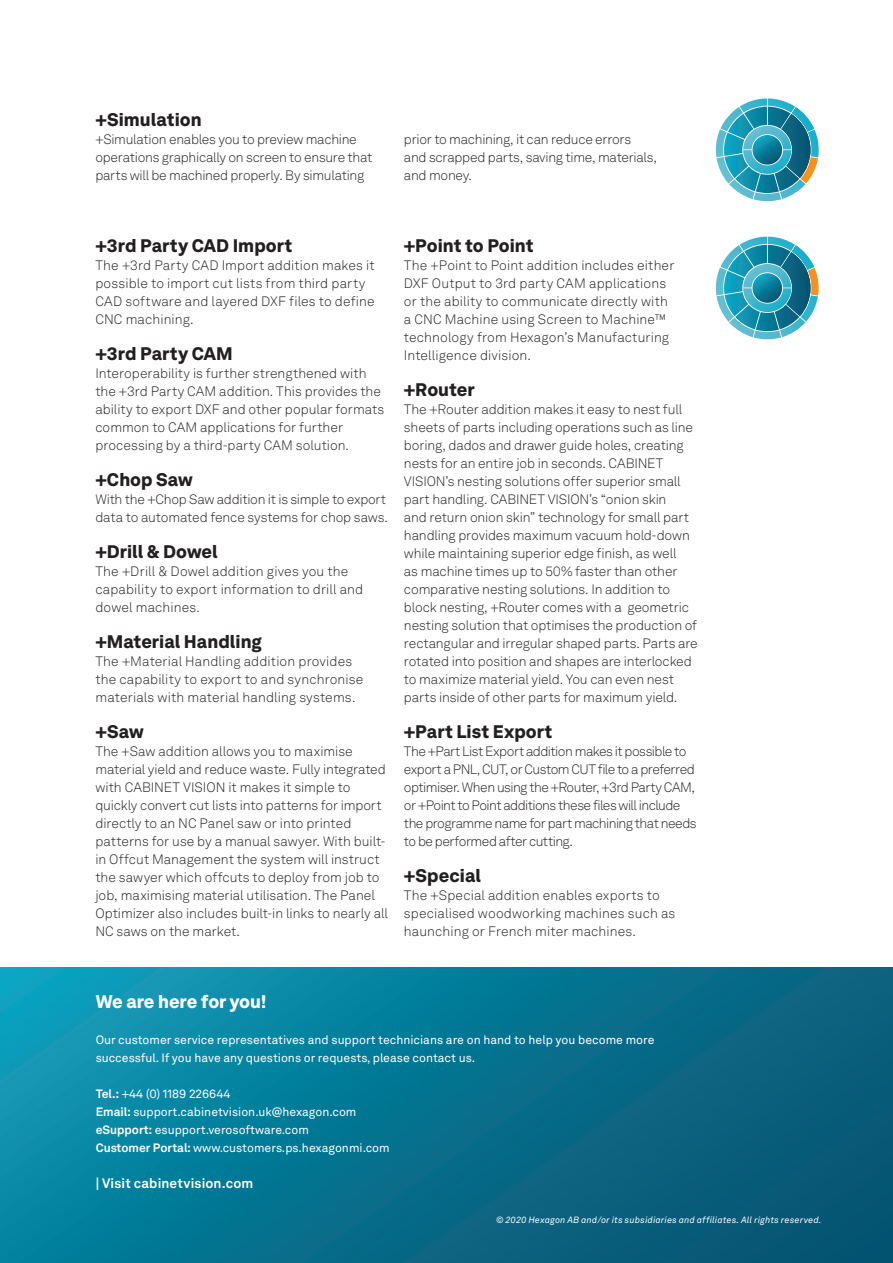
<style>
.page{position:relative;width:893px;height:1263px;background:#fff}
.page>*{position:absolute;margin:0;border:0;box-sizing:border-box;transform-origin:0 0}
.t1{font:900 18px "Hexagon Akkurat";color:#231f20}
.t2{font:900 18px "Hexagon Akkurat";letter-spacing:-.005em;color:#fff}
.t3{font:300 13.5px/18px "Hexagon Akkurat";letter-spacing:-.005em;color:#231f20}
.t4{font:300 13.5px/18px "Hexagon Akkurat";letter-spacing:-.04em;color:#231f20}
.t5{font:700 13.5px "Hexagon Akkurat";letter-spacing:.01em;color:#fff}
.t6{font:12px/18px "Hexagon Akkurat";color:#fff}
.t7{font:italic 9px "Hexagon Akkurat";letter-spacing:.025em;color:#fff}
.s1{font-weight:700}
</style>
<div class="page">
<svg style="left:716px;top:237px;width:103px;height:102px"></svg>
<svg style="left:716px;top:99px;width:103px;height:102px"></svg>
<svg style="left:0;top:967px;width:893px;height:296px;background:#077290"></svg>
<h1 class="t1" style="left:95px;top:105px;width:108px">+Simulation</h1>
<p class="t3" style="left:95px;top:129px;width:279px">+Simulation enables you to preview machine operations graphically on screen to ensure that parts will be machined properly. By simulating</p>
<p class="t3" style="left:404px;top:129px;width:255px">prior to machining, it can reduce errors and scrapped parts, saving time, materials, and money.</p>
<h1 class="t1" style="left:95px;top:231px;width:198px">+3rd Party CAD Import</h1>
<p class="t3" style="left:95px;top:255px;width:281px">The +3rd Party CAD Import addition makes it possible to import cut lists from third party CAD software and layered DXF files to define CNC machining.</p>
<h1 class="t1" style="left:95px;top:339px;width:139px">+3rd Party CAM</h1>
<p class="t3" style="left:95px;top:363px;width:290px">Interoperability is further strengthened with the +3rd Party CAM addition. This provides the ability to export DXF and other popular formats common to CAM applications for further processing by a third-party CAM solution.</p>
<h1 class="t1" style="left:95px;top:465px;width:99px">+Chop Saw</h1>
<p class="t3" style="left:95px;top:489px;width:294px">With the +Chop Saw addition it is simple to export data to automated fence systems for chop saws.</p>
<h1 class="t1" style="left:95px;top:537px;width:124px">+Drill &amp; Dowel</h1>
<p class="t3" style="left:95px;top:561px;width:269px">The +Drill &amp; Dowel addition gives you the capability to export information to drill and dowel machines.</p>
<h1 class="t1" style="left:95px;top:627px;width:168px">+Material Handling</h1>
<p class="t3" style="left:95px;top:651px;width:269px">The +Material Handling addition provides the capability to export to and synchronise materials with material handling systems.</p>
<h1 class="t1" style="left:95px;top:717px;width:50px">+Saw</h1>
<p class="t3" style="left:95px;top:741px;width:294px">The +Saw addition allows you to maximise material yield and reduce waste. Fully integrated with CABINET VISION it makes it simple to quickly convert cut lists into patterns for import directly to an NC Panel saw or into printed patterns for use by a manual sawyer. With built&shy;in Offcut Management the system will instruct the sawyer which offcuts to deploy from job to job, maximising material utilisation. The Panel Optimizer also includes built-in links to nearly all NC saws on the market.</p>
<h1 class="t1" style="left:404px;top:231px;width:131px">+Point to Point</h1>
<p class="t3" style="left:404px;top:255px;width:272px">The +Point to Point addition includes either DXF Output to 3rd party CAM applications or the ability to communicate directly with a CNC Machine using Screen to Machine™ technology from Hexagon’s Manufacturing Intelligence division.</p>
<h1 class="t1" style="left:404px;top:375px;width:72px">+Router</h1>
<p class="t3" style="left:404px;top:399px;width:295px">The +Router addition makes it easy to nest full sheets of parts including operations such as line boring, dados and drawer guide holes, creating nests for an entire job in seconds. CABINET VISION’s nesting solutions offer superior small part handling. CABINET VISION’s “onion skin<br>and return onion skin” technology for small part handling provides maximum vacuum hold-down while maintaining superior edge finish, as well<br>as machine times up to 50% faster than other comparative nesting solutions. In addition to block nesting, +Router comes with a geometric nesting solution that optimises the production of rectangular and irregular shaped parts. Parts are rotated into position and shapes are interlocked to maximize material yield. You can even nest parts inside of other parts for maximum yield.</p>
<h1 class="t1" style="left:404px;top:717px;width:150px">+Part List Export</h1>
<p class="t4" style="left:404px;top:741px;width:294px">The +Part List Export addition makes it possible to export a PNL, CUT, or Custom CUT file to a preferred optimiser. When using the +Router, +3rd Party CAM, or +Point to Point additions these files will include the programme name for part machining that needs to be performed after cutting.</p>
<h1 class="t1" style="left:404px;top:861px;width:79px">+Special</h1>
<p class="t3" style="left:404px;top:885px;width:273px">The +Special addition enables exports to specialised woodworking machines such as haunching or French miter machines.</p>
<h1 class="t2" style="left:96px;top:987px;width:172px">We are here for you!</h1>
<p class="t6" style="left:96px;top:1030px;width:560px">Our customer service representatives and support technicians are on hand to help you become more successful. If you have any questions or requests, please contact us.</p>
<p class="t6" style="left:96px;top:1084px;width:295px"><span class="s1">Tel.:</span> +44 (0) 1189 226644<br><span class="s1">Email:</span> support.cabinetvision.uk@hexagon.com <span class="s1">eSupport:</span> esupport.verosoftware.com<br><span class="s1">Customer Portal:</span> www.customers.ps.hexagonmi.com</p>
<p class="t5" style="left:96px;top:1172px;width:159px">| Visit cabinetvision.com</p>
<p class="t7" style="left:496px;top:1213px;width:327px">© 2020 Hexagon AB and/or its subsidiaries and affiliates. All rights reserved.</p>
</div>
